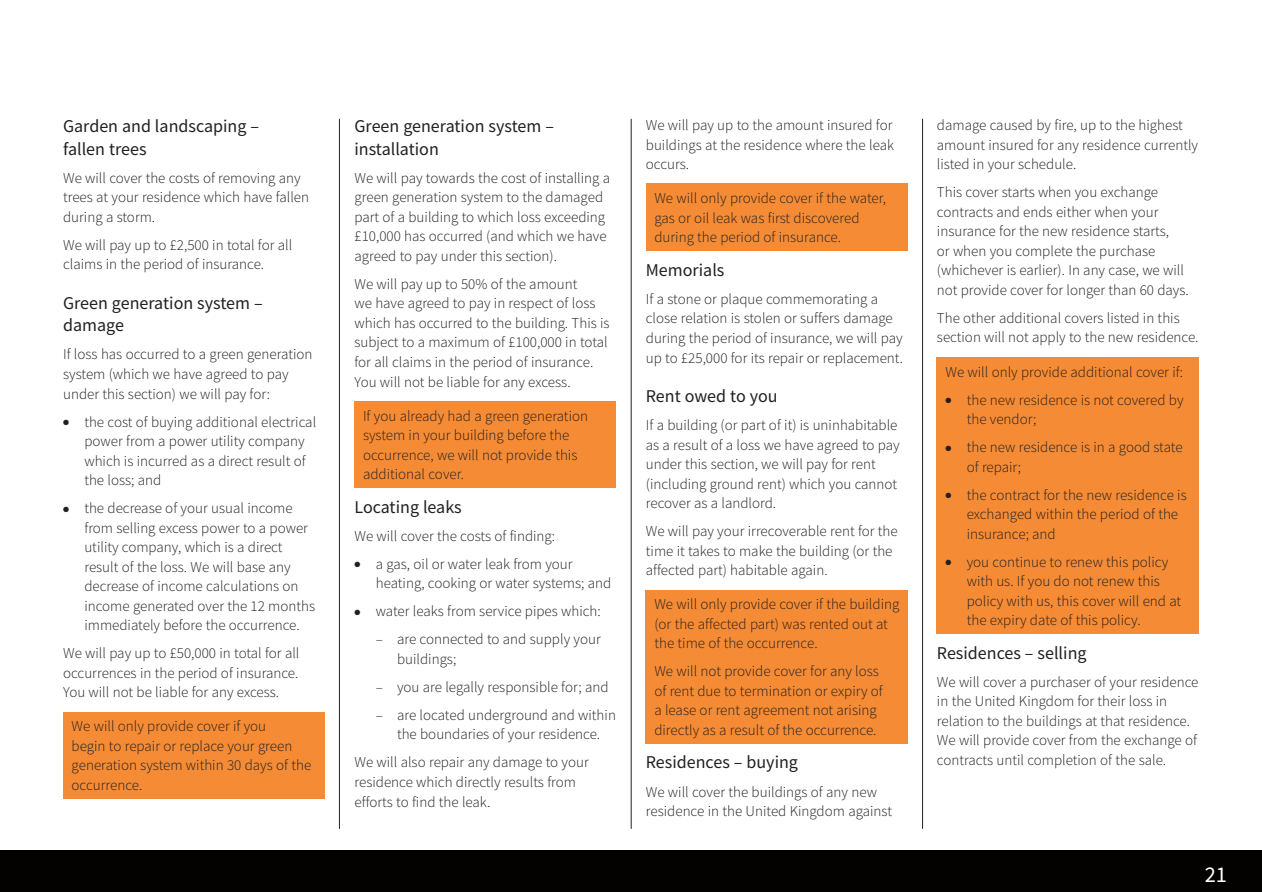
<style>
.page{position:relative;width:1262px;height:892px;background:#fff}
.page>*{position:absolute;margin:0;border:0;box-sizing:border-box;transform-origin:0 0}
.t1{font:22.5px "Source Sans Pro";color:#fff}
.t2{font:18px/22.5px "Source Sans Pro";color:#231f20}
.t3{font:300 15px/19.5px "Source Sans Pro";color:#231f20}
</style>
<div class="page">
<div style="left:0;top:850px;width:1261px;height:42px;background:#040101"></div>
<hr style="left:339px;top:119px;width:1px;height:709px;background:#231f20">
<hr style="left:631px;top:119px;width:1px;height:709px;background:#231f20">
<hr style="left:922px;top:119px;width:1px;height:709px;background:#231f20">
<div style="left:937px;top:357px;width:261px;height:276px;background:#f58b34"></div>
<div style="left:646px;top:184px;width:261px;height:67px;background:#f58b34"></div>
<div style="left:646px;top:589px;width:262px;height:154px;background:#f58b34"></div>
<div style="left:354px;top:401px;width:262px;height:87px;background:#f58b34"></div>
<div style="left:63px;top:711px;width:262px;height:87px;background:#f58b34"></div>
<p class="t2" style="left:63px;top:115px;width:197px">Garden and landscaping – fallen trees</p>
<p class="t3" style="left:63px;top:168px;width:247px">We will cover the costs of removing any trees at your residence which have fallen during a storm.</p>
<p class="t3" style="left:63px;top:235px;width:231px">We will pay up to £2,500 in total for all claims in the period of insurance.</p>
<p class="t2" style="left:63px;top:291px;width:201px">Green generation system – damage</p>
<p class="t3" style="left:63px;top:345px;width:251px">If loss has occurred to a green generation system (which we have agreed to pay under this section) we will pay for:</p>
<p class="t3" style="left:84px;top:412px;width:233px;text-indent:-21px">● the cost of buying additional electrical power from a power utility company which is incurred as a direct result of the loss; and</p>
<p class="t3" style="left:84px;top:498px;width:232px;text-indent:-21px">● the decrease of your usual income from selling excess power to a power utility company, which is a direct result of the loss. We will base any decrease of income calculations on income generated over the 12 months immediately before the occurrence.</p>
<p class="t3" style="left:63px;top:643px;width:238px;text-align:justify">We will pay up to £50,000 in total for all occurrences in the period of insurance.<br>You will not be liable for any excess.</p>
<p class="t3" style="left:72px;top:716px;width:241px">We will only provide cover if you<br>begin to repair or replace your green generation system within 30 days of the occurrence.</p>
<p class="t2" style="left:354px;top:115px;width:201px">Green generation system – installation</p>
<p class="t3" style="left:354px;top:168px;width:257px">We will pay towards the cost of installing a green generation system to the damaged part of a building to which loss exceeding £10,000 has occurred (and which we have agreed to pay under this section).</p>
<p class="t3" style="left:354px;top:274px;width:257px">We will pay up to 50% of the amount<br>we have agreed to pay in respect of loss which has occurred to the building. This is subject to a maximum of £100,000 in total for all claims in the period of insurance.<br>You will not be liable for any excess.</p>
<p class="t3" style="left:363px;top:406px;width:227px">If you already had a green generation system in your building before the occurrence, we will not provide this additional cover.</p>
<p class="t2" style="left:354px;top:495px;width:109px">Locating leaks</p>
<p class="t3" style="left:354px;top:526px;width:202px">We will cover the costs of finding:</p>
<p class="t3" style="left:376px;top:554px;width:237px;text-indent:-21px">● a gas, oil or water leak from your heating, cooking or water systems; and</p>
<p class="t3" style="left:354px;top:601px;width:248px">● water leaks from service pipes which:</p>
<p class="t3" style="left:397px;top:629px;width:205px;text-indent:-21px">– are connected to and supply your buildings;</p>
<p class="t3" style="left:376px;top:677px;width:234px">– you are legally responsible for; and</p>
<p class="t3" style="left:376px;top:705px;width:242px;text-align:center">– are located underground and within the boundaries of your residence.</p>
<p class="t3" style="left:354px;top:752px;width:236px">We will also repair any damage to your residence which directly results from efforts to find the leak.</p>
<p class="t3" style="left:646px;top:115px;width:250px;text-align:justify">We will pay up to the amount insured for buildings at the residence where the leak occurs.</p>
<p class="t3" style="left:654px;top:189px;width:233px">We will only provide cover if the water, gas or oil leak was first discovered during the period of insurance.</p>
<p class="t2" style="left:646px;top:258px;width:80px">Memorials</p>
<p class="t3" style="left:646px;top:289px;width:259px">If a stone or plaque commemorating a close relation is stolen or suffers damage during the period of insurance, we will pay up to £25,000 for its repair or replacement.</p>
<p class="t2" style="left:646px;top:385px;width:133px">Rent owed to you</p>
<p class="t3" style="left:646px;top:415px;width:255px">If a building (or part of it) is uninhabitable as a result of a loss we have agreed to pay under this section, we will pay for rent (including ground rent) which you cannot recover as a landlord.</p>
<p class="t3" style="left:646px;top:521px;width:253px">We will pay your irrecoverable rent for the time it takes to make the building (or the affected part) habitable again.</p>
<p class="t3" style="left:654px;top:594px;width:246px">We will only provide cover if the building (or the affected part) was rented out at the time of the occurrence.</p>
<p class="t3" style="left:654px;top:661px;width:230px">We will not provide cover for any loss of rent due to termination or expiry of a lease or rent agreement not arising directly as a result of the occurrence.</p>
<p class="t2" style="left:646px;top:751px;width:154px">Residences – buying</p>
<p class="t3" style="left:646px;top:781px;width:248px">We will cover the buildings of any new residence in the United Kingdom against</p>
<p class="t3" style="left:937px;top:115px;width:263px">damage caused by fire, up to the highest amount insured for any residence currently listed in your schedule.</p>
<p class="t3" style="left:937px;top:182px;width:253px">This cover starts when you exchange contracts and ends either when your insurance for the new residence starts,<br>or when you complete the purchase (whichever is earlier). In any case, we will not provide cover for longer than 60 days.</p>
<p class="t3" style="left:937px;top:308px;width:263px">The other additional covers listed in this section will not apply to the new residence.</p>
<p class="t3" style="left:945px;top:362px;width:239px">We will only provide additional cover if:</p>
<p class="t3" style="left:966px;top:390px;width:218px;text-indent:-21px">● the new residence is not covered by the vendor;</p>
<p class="t3" style="left:966px;top:437px;width:217px;text-indent:-21px">● the new residence is in a good state of repair;</p>
<p class="t3" style="left:966px;top:485px;width:221px;text-indent:-21px">● the contract for the new residence is exchanged within the period of the insurance; and</p>
<p class="t3" style="left:966px;top:552px;width:216px;text-indent:-21px">● you continue to renew this policy with us. If you do not renew this policy with us, this cover will end at the expiry date of this policy.</p>
<p class="t2" style="left:937px;top:641px;width:151px">Residences – selling</p>
<p class="t3" style="left:937px;top:672px;width:263px">We will cover a purchaser of your residence in the United Kingdom for their loss in relation to the buildings at that residence.<br>We will provide cover from the exchange of contracts until completion of the sale.</p>
<h1 class="t1" style="left:1204px;top:860px;width:24px">21</h1>
</div>
